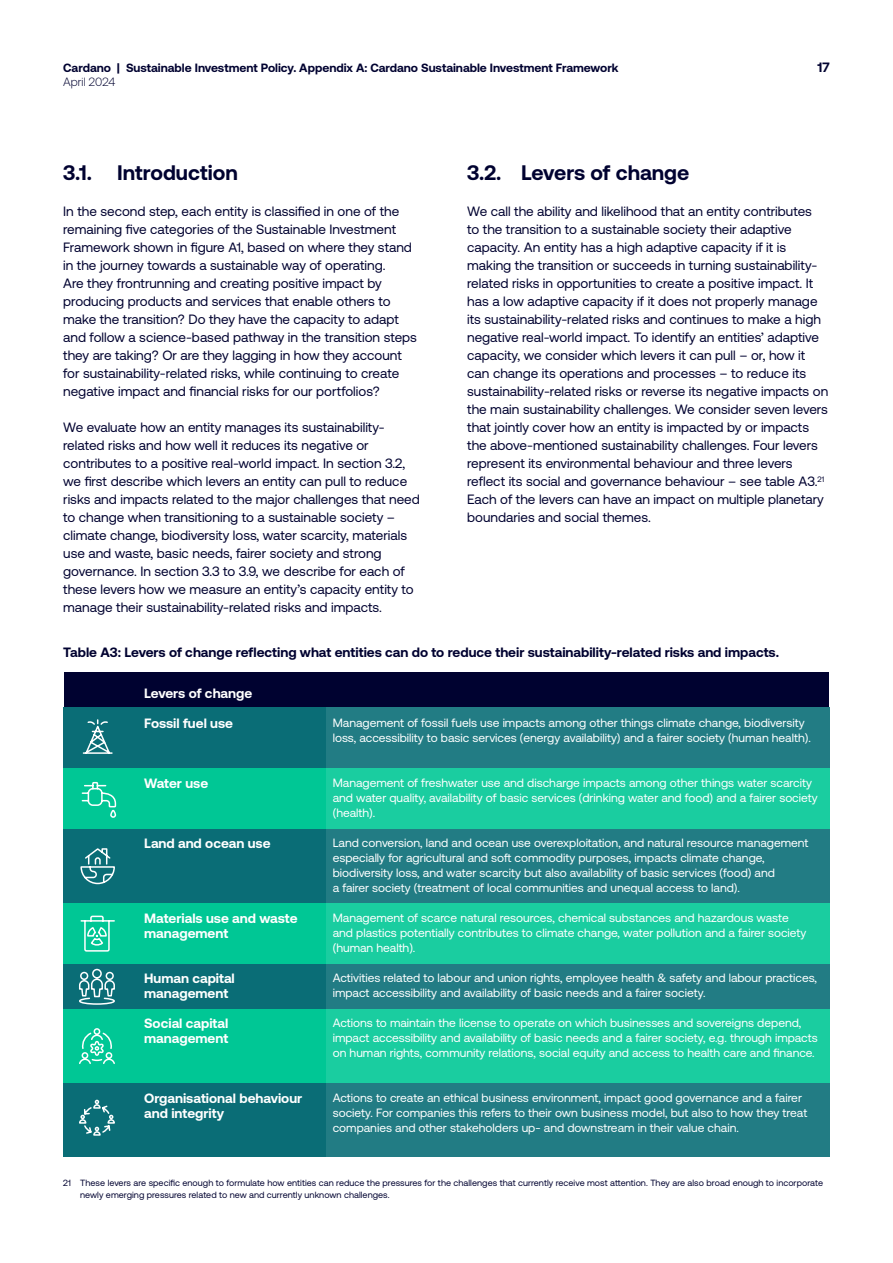
<style>
.page{position:relative;width:893px;height:1263px;background:#fff}
.page>*{position:absolute;margin:0;border:0;box-sizing:border-box;transform-origin:0 0}
.t1{font:700 21px "Aeonik";color:#000230}
.t2{font:13.5px/18px "Aeonik";color:#000230}
.t3{font:700 13.5px/15px "Aeonik";color:#fff}
.t4{font:700 13.5px "Aeonik";color:#000230}
.t5{font:12px/15px "Aeonik";color:#fff}
.t6{font:700 12px "Aeonik";color:#000230}
.t7{font:300 12px "Aeonik";color:#000230}
.t8{font:9px/12px "Aeonik";letter-spacing:.005em;color:#000230}
</style>
<div class="page">
<div style="left:64px;top:707px;width:262px;height:61px;background:#0a6d76"></div>
<div style="left:326px;top:707px;width:503px;height:61px;background:#227c84"></div>
<div style="left:64px;top:768px;width:262px;height:61px;background:#00c795"></div>
<div style="left:326px;top:768px;width:503px;height:61px;background:#1acda0"></div>
<div style="left:64px;top:829px;width:262px;height:74px;background:#0a6d76"></div>
<div style="left:326px;top:829px;width:503px;height:74px;background:#227c84"></div>
<div style="left:64px;top:903px;width:262px;height:61px;background:#00c795"></div>
<div style="left:326px;top:903px;width:503px;height:61px;background:#1acda0"></div>
<div style="left:64px;top:964px;width:262px;height:45px;background:#0a6d76"></div>
<div style="left:326px;top:964px;width:503px;height:45px;background:#227c84"></div>
<div style="left:64px;top:1009px;width:262px;height:74px;background:#00c795"></div>
<div style="left:326px;top:1009px;width:503px;height:74px;background:#1acda0"></div>
<div style="left:64px;top:1083px;width:262px;height:73px;background:#0a6d76"></div>
<div style="left:326px;top:1083px;width:503px;height:73px;background:#227c84"></div>
<div style="left:64px;top:673px;width:765px;height:34px;background:#000230"></div>
<svg style="left:81px;top:781px;width:36px;height:37px"></svg>
<svg style="left:82px;top:719px;width:31px;height:35px"></svg>
<svg style="left:80px;top:915px;width:35px;height:37px"></svg>
<svg style="left:80px;top:848px;width:35px;height:37px"></svg>
<svg style="left:79px;top:968px;width:36px;height:37px"></svg>
<svg style="left:79px;top:1099px;width:36px;height:37px"></svg>
<svg style="left:79px;top:1028px;width:36px;height:36px"></svg>
<p class="t6" style="left:63px;top:61px;width:557px">Cardano | Sustainable Investment Policy. Appendix A: Cardano Sustainable Investment Framework</p>
<p class="t4" style="left:818px;top:60px;width:14px">17</p>
<p class="t7" style="left:63px;top:75px;width:54px">April 2024</p>
<h1 class="t1" style="left:63px;top:161px;width:176px">3.1. Introduction</h1>
<p class="t2" style="left:63px;top:202px;width:355px">In the second step, each entity is classified in one of the remaining five categories of the Sustainable Investment Framework shown in figure A1, based on where they stand in the journey towards a sustainable way of operating.<br>Are they frontrunning and creating positive impact by producing products and services that enable others to make the transition? Do they have the capacity to adapt and follow a science-based pathway in the transition steps they are taking? Or are they lagging in how they account for sustainability-related risks, while continuing to create negative impact and financial risks for our portfolios?</p>
<p class="t2" style="left:63px;top:418px;width:358px">We evaluate how an entity manages its sustainability&shy;related risks and how well it reduces its negative or contributes to a positive real-world impact. In section 3.2, we first describe which levers an entity can pull to reduce risks and impacts related to the major challenges that need to change when transitioning to a sustainable society – climate change, biodiversity loss, water scarcity, materials use and waste, basic needs, fairer society and strong governance. In section 3.3 to 3.9, we describe for each of these levers how we measure an entity’s capacity entity to manage their sustainability-related risks and impacts.</p>
<h1 class="t1" style="left:467px;top:161px;width:224px">3.2. Levers of change</h1>
<p class="t2" style="left:467px;top:202px;width:363px">We call the ability and likelihood that an entity contributes<br>to the transition to a sustainable society their adaptive capacity. An entity has a high adaptive capacity if it is making the transition or succeeds in turning sustainability&shy;related risks in opportunities to create a positive impact. It has a low adaptive capacity if it does not properly manage its sustainability-related risks and continues to make a high negative real-world impact. To identify an entities’ adaptive capacity, we consider which levers it can pull – or, how it can change its operations and processes – to reduce its sustainability-related risks or reverse its negative impacts on the main sustainability challenges. We consider seven levers that jointly cover how an entity is impacted by or impacts the above-mentioned sustainability challenges. Four levers represent its environmental behaviour and three levers reflect its social and governance behaviour – see table A3.<sup>21<br></sup>Each of the levers can have an impact on multiple planetary boundaries and social themes.</p>
<p class="t4" style="left:63px;top:644px;width:717px">Table A3: Levers of change reflecting what entities can do to reduce their sustainability-related risks and impacts.</p>
<p class="t3" style="left:144px;top:686px;width:110px">Levers of change</p>
<p class="t3" style="left:144px;top:716px;width:90px">Fossil fuel use</p>
<p class="t5" style="left:333px;top:715px;width:480px">Management of fossil fuels use impacts among other things climate change, biodiversity loss, accessibility to basic services (energy availability) and a fairer society (human health).</p>
<p class="t5" style="left:333px;top:775px;width:486px">Management of freshwater use and discharge impacts among other things water scarcity and water quality, availability of basic services (drinking water and food) and a fairer society (health).</p>
<p class="t5" style="left:333px;top:835px;width:477px">Land conversion, land and ocean use overexploitation, and natural resource management especially for agricultural and soft commodity purposes, impacts climate change, biodiversity loss, and water scarcity but also availability of basic services (food) and<br>a fairer society (treatment of local communities and unequal access to land).</p>
<p class="t5" style="left:333px;top:910px;width:475px">Management of scarce natural resources, chemical substances and hazardous waste and plastics potentially contributes to climate change, water pollution and a fairer society (human health).</p>
<p class="t5" style="left:333px;top:970px;width:486px">Activities related to labour and union rights, employee health &amp; safety and labour practices, impact accessibility and availability of basic needs and a fairer society.</p>
<p class="t5" style="left:333px;top:1015px;width:487px">Actions to maintain the license to operate on which businesses and sovereigns depend, impact accessibility and availability of basic needs and a fairer society, e.g. through impacts on human rights, community relations, social equity and access to health care and finance.</p>
<p class="t5" style="left:333px;top:1090px;width:476px">Actions to create an ethical business environment, impact good governance and a fairer society. For companies this refers to their own business model, but also to how they treat companies and other stakeholders up- and downstream in their value chain.</p>
<p class="t3" style="left:144px;top:776px;width:66px">Water use</p>
<p class="t3" style="left:144px;top:836px;width:128px">Land and ocean use</p>
<p class="t3" style="left:144px;top:911px;width:155px">Materials use and waste management</p>
<p class="t3" style="left:144px;top:971px;width:92px">Human capital management</p>
<p class="t3" style="left:144px;top:1016px;width:86px">Social capital management</p>
<p class="t3" style="left:144px;top:1091px;width:160px">Organisational behaviour and integrity</p>
<p class="t8" style="left:80px;top:1177px;width:744px;text-indent:-17px">21 These levers are specific enough to formulate how entities can reduce the pressures for the challenges that currently receive most attention. They are also broad enough to incorporate newly emerging pressures related to new and currently unknown challenges.</p>
</div>
